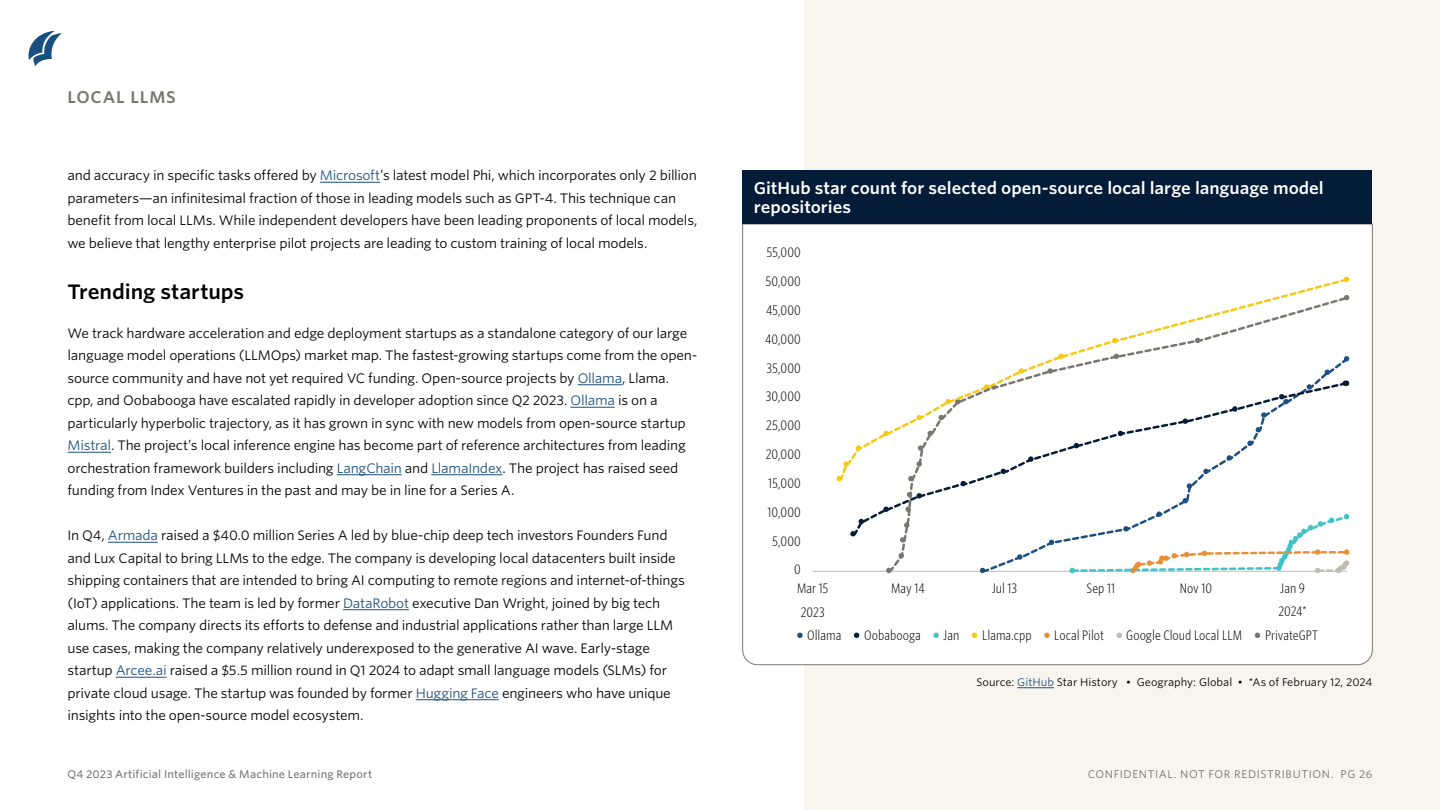
<style>
.page{position:relative;width:1440px;height:810px;background:#fff}
.page>*{position:absolute;margin:0;border:0;box-sizing:border-box;transform-origin:0 0}
.ETR_Subsection_header{font:600 20px "Whitney S Sm";letter-spacing:-.005em;color:#000}
.ETR_Chart_title{font:600 16.25px/18.8px "Whitney S Sm";letter-spacing:-.005em;color:#fff}
.ETR_Section_tag{font:600 16.25px "Whitney S Sm";letter-spacing:.05em;color:#78766f}
.ETR_Body_copy{font:13.12px/22.5px "Whitney S Sm";letter-spacing:-.015em;color:#000}
.t1{font:300 13.12px "Whitney Cond S Sm";letter-spacing:.005em;color:#000}
.ETR_Source_tag{font:10.62px "Whitney S Sm";color:#000}
.t2{font:500 10.62px "Whitney S Sm";letter-spacing:.01em;color:#78766f}
.t3{font:10.62px "Whitney S Sm";letter-spacing:.055em;color:#78766f}
.s1{color:#1d5080}
</style>
<div class="page">
<svg style="left:28px;top:31px;width:34px;height:35px"></svg>
<hr style="left:320px;top:182px;width:60px;height:1px;background:#1d5080">
<hr style="left:578px;top:385px;width:44px;height:1px;background:#1d5080">
<hr style="left:570px;top:407px;width:45px;height:1px;background:#1d5080">
<hr style="left:68px;top:452px;width:43px;height:1px;background:#1d5080">
<hr style="left:337px;top:475px;width:65px;height:1px;background:#1d5080">
<hr style="left:431px;top:475px;width:72px;height:1px;background:#1d5080">
<hr style="left:108px;top:542px;width:50px;height:1px;background:#1d5080">
<hr style="left:343px;top:610px;width:66px;height:1px;background:#1d5080">
<hr style="left:116px;top:677px;width:51px;height:1px;background:#1d5080">
<hr style="left:416px;top:700px;width:83px;height:1px;background:#1d5080">
<div style="left:804px;top:0;width:636px;height:810px;background:#f8f5ef"></div>
<hr style="left:1017px;top:688px;width:37px;height:1px;background:#1d5080">
<div style="left:742px;top:224px;width:631px;height:441px;background:#fff"></div>
<div style="left:742px;top:170px;width:630px;height:54px;background:#051c38"></div>
<hr style="left:813px;top:571px;width:534px;height:1px;background:#c0bcb2">
<svg style="left:851px;top:481px;width:36px;height:55px"></svg>
<div style="left:837px;top:276px;width:513px;height:205px;background:#fff"></div>
<div style="left:887px;top:295px;width:463px;height:278px;background:#fff"></div>
<svg style="left:797px;top:633px;width:6px;height:5px"></svg>
<svg style="left:854px;top:633px;width:5px;height:5px"></svg>
<svg style="left:933px;top:633px;width:6px;height:5px"></svg>
<svg style="left:972px;top:633px;width:5px;height:5px"></svg>
<svg style="left:1044px;top:633px;width:6px;height:5px"></svg>
<svg style="left:1117px;top:633px;width:5px;height:5px"></svg>
<svg style="left:1255px;top:633px;width:5px;height:5px"></svg>
<p class="ETR_Section_tag" style="left:68px;top:86px;width:110px">LOCAL LLMS</p>
<p class="ETR_Body_copy" style="left:68px;top:164px;width:632px">and accuracy in specific tasks offered by <span class="s1">Microsoft</span>’s latest model Phi, which incorporates only 2 billion parameters—an infinitesimal fraction of those in leading models such as GPT-4. This technique can benefit from local LLMs. While independent developers have been leading proponents of local models, we believe that lengthy enterprise pilot projects are leading to custom training of local models.</p>
<p class="ETR_Subsection_header" style="left:68px;top:278px;width:178px">Trending startups</p>
<p class="ETR_Body_copy" style="left:68px;top:322px;width:631px">We track hardware acceleration and edge deployment startups as a standalone category of our large language model operations (LLMOps) market map. The fastest-growing startups come from the open&shy;source community and have not yet required VC funding. Open-source projects by <span class="s1">Ollama</span>, Llama. cpp, and Oobabooga have escalated rapidly in developer adoption since Q2 2023. <span class="s1">Ollama</span> is on a particularly hyperbolic trajectory, as it has grown in sync with new models from open-source startup <span class="s1">Mistral</span>. The project’s local inference engine has become part of reference architectures from leading orchestration framework builders including <span class="s1">LangChain</span> and <span class="s1">LlamaIndex</span>. The project has raised seed funding from Index Ventures in the past and may be in line for a Series A.</p>
<p class="ETR_Body_copy" style="left:68px;top:524px;width:619px">In Q4, <span class="s1">Armada</span> raised a $40.0 million Series A led by blue-chip deep tech investors Founders Fund and Lux Capital to bring LLMs to the edge. The company is developing local datacenters built inside shipping containers that are intended to bring AI computing to remote regions and internet-of-things (IoT) applications. The team is led by former <span class="s1">DataRobot</span> executive Dan Wright, joined by big tech alums. The company directs its efforts to defense and industrial applications rather than large LLM use cases, making the company relatively underexposed to the generative AI wave. Early-stage startup <span class="s1">Arcee.ai</span> raised a $5.5 million round in Q1 2024 to adapt small language models (SLMs) for private cloud usage. The startup was founded by former <span class="s1">Hugging Face</span> engineers who have unique insights into the open-source model ecosystem.</p>
<p class="ETR_Chart_title" style="left:754px;top:178px;width:572px">GitHub star count for selected open-source local large language model repositories</p>
<p class="t1" style="left:766px;top:244px;width:36px">55,000</p>
<p class="t1" style="left:766px;top:273px;width:37px">50,000</p>
<p class="t1" style="left:766px;top:302px;width:36px">45,000</p>
<p class="t1" style="left:765px;top:331px;width:37px">40,000</p>
<p class="t1" style="left:767px;top:359px;width:36px">35,000</p>
<p class="t1" style="left:766px;top:388px;width:37px">30,000</p>
<p class="t1" style="left:766px;top:417px;width:36px">25,000</p>
<p class="t1" style="left:766px;top:446px;width:37px">20,000</p>
<p class="t1" style="left:768px;top:475px;width:34px">15,000</p>
<p class="t1" style="left:767px;top:503px;width:35px">10,000</p>
<p class="t1" style="left:772px;top:532px;width:30px">5,000</p>
<p class="t1" style="left:794px;top:561px;width:8px">0</p>
<p class="t1" style="left:797px;top:580px;width:33px">Mar 15</p>
<p class="t1" style="left:891px;top:580px;width:35px">May 14</p>
<p class="t1" style="left:992px;top:580px;width:27px">Jul 13</p>
<p class="t1" style="left:1087px;top:580px;width:30px">Sep 11</p>
<p class="t1" style="left:1180px;top:580px;width:34px">Nov 10</p>
<p class="t1" style="left:1280px;top:580px;width:26px">Jan 9</p>
<p class="t1" style="left:807px;top:626px;width:36px">Ollama</p>
<p class="t1" style="left:864px;top:626px;width:58px">Oobabooga</p>
<p class="t1" style="left:943px;top:626px;width:18px">Jan</p>
<p class="t1" style="left:982px;top:626px;width:51px">Llama.cpp</p>
<p class="t1" style="left:1054px;top:626px;width:51px">Local Pilot</p>
<p class="t1" style="left:1126px;top:626px;width:117px">Google Cloud Local LLM</p>
<p class="t1" style="left:1265px;top:626px;width:54px">PrivateGPT</p>
<p class="t1" style="left:801px;top:604px;width:26px">2023</p>
<p class="t1" style="left:1278px;top:603px;width:30px">2024*</p>
<p class="ETR_Source_tag" style="left:976px;top:675px;width:398px">Source: <span class="s1">GitHub</span> Star History • Geography: Global • *As of February 12, 2024</p>
<p class="t2" style="left:68px;top:767px;width:306px">Q4 2023 Artificial Intelligence &amp; Machine Learning Report</p>
<p class="t3" style="left:1088px;top:767px;width:286px">CONFIDENTIAL. NOT FOR REDISTRIBUTION. PG 26</p>
</div>
